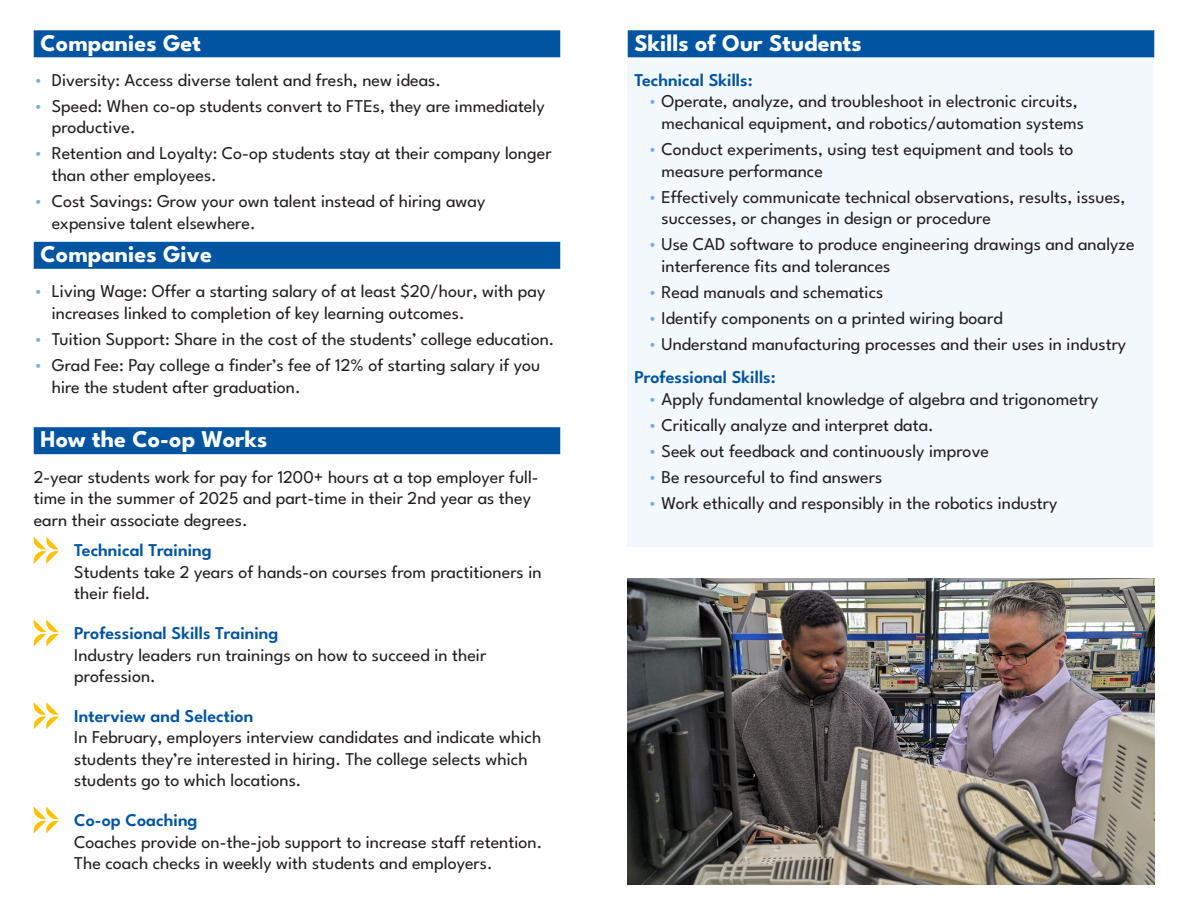
<style>
.page{position:relative;width:1188px;height:918px;background:#fff}
.page>*{position:absolute;margin:0;border:0;box-sizing:border-box;transform-origin:0 0}
.t1{font:700 24px "League Spartan";color:#fff}
.t2{font:18px/21.6px "League Spartan";color:#231f20}
.t3{font:600 18px "League Spartan";color:#0054a0}
.s1{color:#7eaae3}
.s2{font-weight:600;color:#0054a0}
</style>
<div class="page">
<div style="left:34px;top:30px;width:526px;height:27px;background:#0054a0"></div>
<div style="left:34px;top:242px;width:526px;height:27px;background:#0054a0"></div>
<div style="left:34px;top:427px;width:526px;height:27px;background:#0054a0"></div>
<svg style="left:34px;top:537px;width:25px;height:27px"></svg>
<svg style="left:34px;top:620px;width:25px;height:26px"></svg>
<svg style="left:34px;top:702px;width:25px;height:27px"></svg>
<svg style="left:34px;top:807px;width:25px;height:26px"></svg>
<div style="left:628px;top:34px;width:526px;height:513px;background:#f3f8fd"></div>
<div style="left:628px;top:30px;width:526px;height:27px;background:#0054a0"></div>
<img style="left:628px;top:579px;width:526px;height:305px">
<h1 class="t1" style="left:40px;top:25px;width:162px">Companies Get</h1>
<p class="t2" style="left:34px;top:67px;width:409px"><span class="s1">•</span> Diversity: Access diverse talent and fresh, new ideas.</p>
<p class="t2" style="left:52px;top:93px;width:494px;text-indent:-18px"><span class="s1">•</span> Speed: When co-op students convert to FTEs, they are immediately productive.</p>
<p class="t2" style="left:52px;top:141px;width:501px;text-indent:-18px"><span class="s1">•</span> Retention and Loyalty: Co-op students stay at their company longer than other employees.</p>
<p class="t2" style="left:52px;top:189px;width:435px;text-indent:-18px"><span class="s1">•</span> Cost Savings: Grow your own talent instead of hiring away expensive talent elsewhere.</p>
<h1 class="t1" style="left:40px;top:237px;width:173px">Companies Give</h1>
<p class="t2" style="left:52px;top:279px;width:495px;text-indent:-18px"><span class="s1">•</span> Living Wage: Offer a starting salary of at least $20/hour, with pay increases linked to completion of key learning outcomes.</p>
<p class="t2" style="left:34px;top:326px;width:522px"><span class="s1">•</span> Tuition Support: Share in the cost of the students’ college education.</p>
<p class="t2" style="left:52px;top:353px;width:490px;text-indent:-18px"><span class="s1">•</span> Grad Fee: Pay college a finder’s fee of 12% of starting salary if you hire the student after graduation.</p>
<h1 class="t1" style="left:40px;top:422px;width:228px">How the Co-op Works</h1>
<p class="t2" style="left:34px;top:464px;width:507px">2-year students work for pay for 1200+ hours at a top employer full&shy;time in the summer of 2025 and part-time in their 2nd year as they earn their associate degrees.</p>
<p class="t3" style="left:74px;top:537px;width:139px">Technical Training</p>
<p class="t2" style="left:74px;top:559px;width:469px">Students take 2 years of hands-on courses from practitioners in their field.</p>
<p class="t3" style="left:74px;top:620px;width:206px">Professional Skills Training</p>
<p class="t2" style="left:74px;top:642px;width:414px">Industry leaders run trainings on how to succeed in their profession.</p>
<p class="t3" style="left:74px;top:703px;width:181px">Interview and Selection</p>
<p class="t2" style="left:74px;top:725px;width:469px">In February, employers interview candidates and indicate which students they’re interested in hiring. The college selects which students go to which locations.</p>
<p class="t3" style="left:74px;top:807px;width:125px">Co-op Coaching</p>
<p class="t2" style="left:74px;top:829px;width:470px">Coaches provide on-the-job support to increase staff retention.<br>The coach checks in weekly with students and employers.</p>
<h1 class="t1" style="left:634px;top:25px;width:229px">Skills of Our Students</h1>
<p class="t3" style="left:634px;top:67px;width:120px">Technical Skills:</p>
<p class="t2" style="left:662px;top:89px;width:424px;text-indent:-14px"><span class="s1">•</span> Operate, analyze, and troubleshoot in electronic circuits, mechanical equipment, and robotics/automation systems</p>
<p class="t2" style="left:662px;top:137px;width:414px;text-indent:-14px"><span class="s1">•</span> Conduct experiments, using test equipment and tools to measure performance</p>
<p class="t2" style="left:662px;top:184px;width:466px;text-indent:-14px"><span class="s1">•</span> Effectively communicate technical observations, results, issues, successes, or changes in design or procedure</p>
<p class="t2" style="left:662px;top:232px;width:475px;text-indent:-14px"><span class="s1">•</span> Use CAD software to produce engineering drawings and analyze interference fits and tolerances</p>
<p class="t2" style="left:648px;top:280px;width:237px"><span class="s1">•</span> Read manuals and schematics</p>
<p class="t2" style="left:648px;top:306px;width:356px"><span class="s1">•</span> Identify components on a printed wiring board</p>
<p class="t2" style="left:634px;top:326px;width:493px;line-height:32.8px;text-indent:14px"><span class="s1">•</span> Understand manufacturing processes and their uses in industry<br><span class="s2">Professional Skills:</span></p>
<p class="t2" style="left:648px;top:386px;width:452px"><span class="s1">•</span> Apply fundamental knowledge of algebra and trigonometry</p>
<p class="t2" style="left:648px;top:412px;width:287px"><span class="s1">•</span> Critically analyze and interpret data.</p>
<p class="t2" style="left:648px;top:439px;width:343px"><span class="s1">•</span> Seek out feedback and continuously improve</p>
<p class="t2" style="left:648px;top:465px;width:236px"><span class="s1">•</span> Be resourceful to find answers</p>
<p class="t2" style="left:648px;top:491px;width:411px"><span class="s1">•</span> Work ethically and responsibly in the robotics industry</p>
</div>
